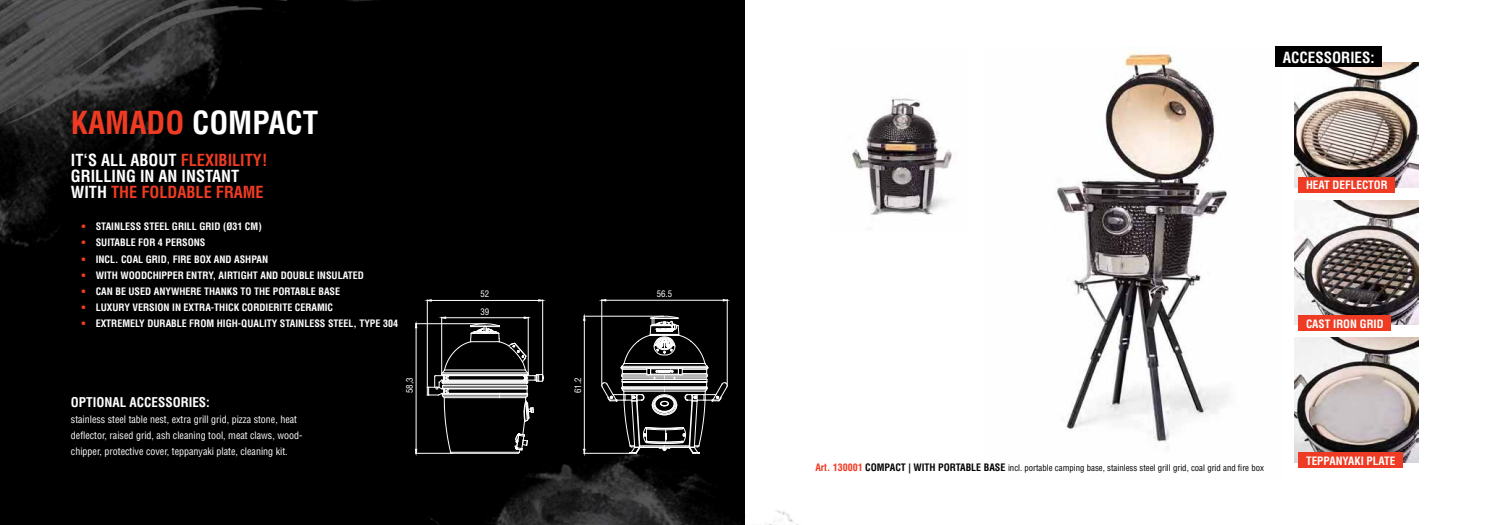
<style>
.page{position:relative;width:1489px;height:525px;background:#fff}
.page>*{position:absolute;margin:0;border:0;box-sizing:border-box;transform-origin:0 0}
.t1{font:700 condensed 31px "Helvetica LT Std";color:#fff}
.t2{font:700 condensed 16.25px/16px "Helvetica LT Std";color:#fff}
.t3{font:700 condensed 15px "Helvetica LT Std";color:#fff}
.t4{font:700 condensed 13.12px "Helvetica LT Std";color:#fff}
.t5{font:700 condensed 11.25px "Helvetica LT Std";color:#fff}
.t6{font:700 condensed 10px "Helvetica LT Std";color:#fff}
.t7{font:condensed 10px/16px "Helvetica LT Std";color:#fff}
.t8{font:condensed 8.88px/17.8px "Helvetica LT Pro";color:#fff}
.t9{font:condensed 8.75px "Helvetica LT Std";color:#000}
.s1{color:#ef3b23}
.s2{font-weight:700;font-size:10px;color:#ef3b23}
.s3{font-weight:700;font-size:10px}
</style>
<div class="page">
<div style="left:0;top:0;width:744px;height:524px;background:#000"></div>
<img style="left:0;top:190px;width:58px;height:57px">
<img style="left:414px;top:270px;width:379px;height:254px">
<img style="left:0;top:0;width:374px;height:190px">
<img style="left:1294px;top:63px;width:123px;height:124px">
<img style="left:1294px;top:200px;width:123px;height:124px">
<img style="left:1057px;top:46px;width:225px;height:397px">
<img style="left:852px;top:98px;width:100px;height:117px">
<img style="left:1294px;top:337px;width:123px;height:125px">
<hr style="left:601px;top:299px;width:1px;height:85px;background:#fff">
<hr style="left:727px;top:299px;width:1px;height:85px;background:#fff">
<hr style="left:605px;top:300px;width:118px;height:1px;background:#fff">
<hr style="left:427px;top:300px;width:1px;height:86px;background:#fff">
<hr style="left:542px;top:300px;width:1px;height:74px;background:#fff">
<hr style="left:431px;top:300px;width:107px;height:1px;background:#fff">
<hr style="left:415px;top:323px;width:69px;height:1px;background:#fff">
<hr style="left:415px;top:453px;width:35px;height:1px;background:#fff">
<hr style="left:416px;top:327px;width:1px;height:122px;background:#fff">
<hr style="left:584px;top:316px;width:79px;height:1px;background:#fff">
<hr style="left:584px;top:453px;width:44px;height:1px;background:#fff">
<hr style="left:584px;top:320px;width:1px;height:129px;background:#fff">
<svg style="left:427px;top:317px;width:117px;height:137px"></svg>
<hr style="left:443px;top:383px;width:83px;height:1px;background:#fff">
<svg style="left:601px;top:315px;width:127px;height:139px"></svg>
<div style="left:1298px;top:177px;width:96px;height:16px;background:#ef3b23"></div>
<div style="left:1275px;top:47px;width:106px;height:20px;background:#000"></div>
<div style="left:1298px;top:315px;width:92px;height:16px;background:#ef3b23"></div>
<div style="left:1298px;top:452px;width:104px;height:16px;background:#ef3b23"></div>
<h1 class="t1" style="left:71px;top:103px;width:249px"><span class="s1">KAMADO</span> COMPACT</h1>
<h2 class="t2" style="left:71px;top:152px;width:198px">IT‘S ALL ABOUT <span class="s1">FLEXIBILITY!<br></span>GRILLING IN AN INSTANT<br>WITH <span class="s1">THE FOLDABLE FRAME</span></h2>
<p class="t6" style="left:81px;top:220px;width:182px"><span class="s1">•</span> STAINLESS STEEL GRILL GRID (Ø31 CM)</p>
<p class="t6" style="left:81px;top:236px;width:125px"><span class="s1">•</span> SUITABLE FOR 4 PERSONS</p>
<p class="t6" style="left:81px;top:252px;width:188px"><span class="s1">•</span> INCL. COAL GRID, FIRE BOX AND ASHPAN</p>
<p class="t6" style="left:81px;top:268px;width:284px"><span class="s1">•</span> WITH WOODCHIPPER ENTRY, AIRTIGHT AND DOUBLE INSULATED</p>
<p class="t6" style="left:81px;top:284px;width:260px"><span class="s1">•</span> CAN BE USED ANYWHERE THANKS TO THE PORTABLE BASE</p>
<p class="t6" style="left:81px;top:300px;width:253px"><span class="s1">•</span> LUXURY VERSION IN EXTRA-THICK CORDIERITE CERAMIC</p>
<p class="t6" style="left:81px;top:316px;width:318px"><span class="s1">•</span> EXTREMELY DURABLE FROM HIGH-QUALITY STAINLESS STEEL, TYPE 304</p>
<h3 class="t4" style="left:71px;top:393px;width:140px">OPTIONAL ACCESSORIES:</h3>
<p class="t7" style="left:71px;top:411px;width:233px">stainless steel table nest, extra grill grid, pizza stone, heat deflector, raised grid, ash cleaning tool, meat claws, wood&shy;chipper, protective cover, teppanyaki plate, cleaning kit.</p>
<p class="t8" style="left:400px;top:393px;width:17px;rotate:-90deg">58,3</p>
<p class="t8" style="left:480px;top:285px;width:10px">52<br>39</p>
<p class="t8" style="left:569px;top:393px;width:17px;rotate:-90deg">61.2</p>
<p class="t8" style="left:656px;top:285px;width:17px">56.5</p>
<h3 class="t3" style="left:1282px;top:48px;width:93px">ACCESSORIES:</h3>
<p class="t5" style="left:1305px;top:178px;width:83px">HEAT DEFLECTOR</p>
<p class="t5" style="left:1305px;top:316px;width:79px">CAST IRON GRID</p>
<p class="t9" style="left:815px;top:462px;width:450px"><span class="s2">Art. 130001</span> <span class="s3">COMPACT | WITH PORTABLE BASE</span> incl. portable camping base, stainless steel grill grid, coal grid and fire box</p>
<p class="t5" style="left:1305px;top:453px;width:91px">TEPPANYAKI PLATE</p>
</div>
